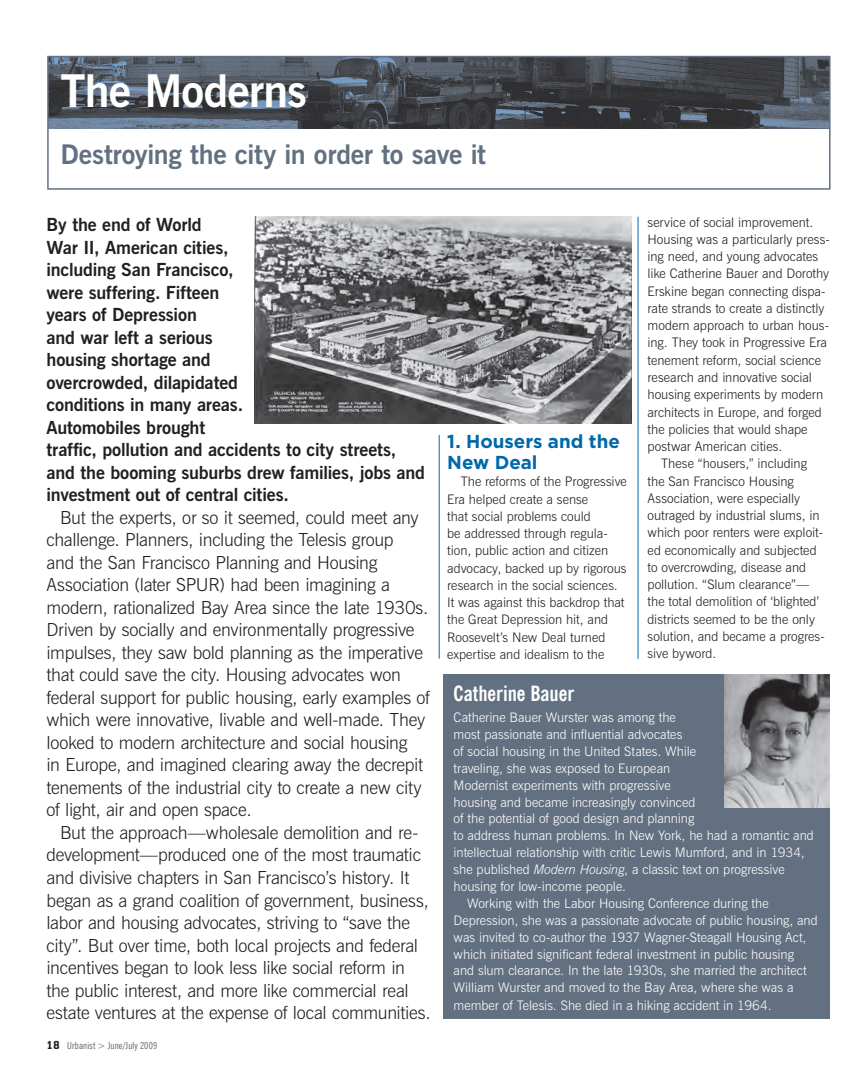
<style>
.page{position:relative;width:867px;height:1085px;background:#fff}
.page>*{position:absolute;margin:0;border:0;box-sizing:border-box;transform-origin:0 0}
.t1{font:700 45px "News Gothic BT";letter-spacing:-.02em;color:#fff}
.t2{font:700 27px "News Gothic BT";letter-spacing:-.01em;color:#637081}
.t3{font:700 condensed 21px "News Gothic BT";color:#fff}
.t4{font:700 18.75px/21px "Gotham";color:#0068a9}
.t5{font:300 18px "News Gothic BT";letter-spacing:-.015em;color:#231f20}
.t6{font:700 18px "News Gothic BT";letter-spacing:-.01em;color:#231f20}
.t7{font:300 13.2px/17.2px "News Gothic BT";color:#231f20}
.t8{font:300 13.2px "News Gothic BT";color:#fff}
.t9{font:condensed 9.75px "News Gothic BT";letter-spacing:.015em;color:#636366}
.s1{font-family:"Cholla Slab Ult";font-weight:700;font-stretch:normal;font-size:12px;color:#231f20}
.s2{font-style:italic}
</style>
<div class="page">
<img style="left:50px;top:59px;width:777px;height:70px">
<div style="left:443px;top:675px;width:387px;height:344px;background:#637081"></div>
<img style="left:724px;top:675px;width:106px;height:132px">
<img style="left:255px;top:217px;width:376px;height:206px">
<div style="left:47px;top:56px;width:783px;height:134px;border:2px solid #637081"></div>
<hr style="left:637px;top:217px;width:1px;height:442px;background:#0068a9">
<hr style="left:439px;top:435px;width:1px;height:223px;background:#0068a9">
<p class="t1" style="left:60px;top:63px;width:248px">The Moderns</p>
<p class="t2" style="left:60px;top:138px;width:427px">Destroying the city in order to save it</p>
<p class="t6" style="left:47px;top:214px;width:157px">By the end of World</p>
<p class="t6" style="left:47px;top:236px;width:183px">War II, American cities,</p>
<p class="t6" style="left:47px;top:259px;width:188px">including San Francisco,</p>
<p class="t6" style="left:47px;top:281px;width:174px">were suffering. Fifteen</p>
<p class="t6" style="left:47px;top:304px;width:152px">years of Depression</p>
<p class="t6" style="left:47px;top:326px;width:168px">and war left a serious</p>
<p class="t6" style="left:47px;top:349px;width:166px">housing shortage and</p>
<p class="t6" style="left:47px;top:371px;width:193px">overcrowded, dilapidated</p>
<p class="t6" style="left:47px;top:394px;width:198px">conditions in many areas.</p>
<p class="t6" style="left:47px;top:416px;width:160px">Automobiles brought</p>
<p class="t6" style="left:47px;top:439px;width:351px">traffic, pollution and accidents to city streets,</p>
<p class="t6" style="left:47px;top:461px;width:380px">and the booming suburbs drew families, jobs and</p>
<p class="t6" style="left:47px;top:484px;width:244px">investment out of central cities.</p>
<p class="t5" style="left:60px;top:506px;width:360px">But the experts, or so it seemed, could meet any</p>
<p class="t5" style="left:47px;top:529px;width:348px">challenge. Planners, including the Telesis group</p>
<p class="t5" style="left:47px;top:551px;width:332px">and the San Francisco Planning and Housing</p>
<p class="t5" style="left:47px;top:574px;width:345px">Association (later SPUR) had been imagining a</p>
<p class="t5" style="left:47px;top:596px;width:383px">modern, rationalized Bay Area since the late 1930s.</p>
<p class="t5" style="left:47px;top:619px;width:369px">Driven by socially and environmentally progressive</p>
<p class="t5" style="left:47px;top:641px;width:378px">impulses, they saw bold planning as the imperative</p>
<p class="t5" style="left:47px;top:664px;width:356px">that could save the city. Housing advocates won</p>
<p class="t5" style="left:47px;top:686px;width:385px">federal support for public housing, early examples of</p>
<p class="t5" style="left:47px;top:709px;width:380px">which were innovative, livable and well-made. They</p>
<p class="t5" style="left:47px;top:731px;width:362px">looked to modern architecture and social housing</p>
<p class="t5" style="left:47px;top:754px;width:378px">in Europe, and imagined clearing away the decrepit</p>
<p class="t5" style="left:47px;top:776px;width:376px">tenements of the industrial city to create a new city</p>
<p class="t5" style="left:47px;top:799px;width:207px">of light, air and open space.</p>
<p class="t5" style="left:60px;top:821px;width:360px">But the approach—wholesale demolition and re-</p>
<p class="t5" style="left:47px;top:844px;width:376px">development—produced one of the most traumatic</p>
<p class="t5" style="left:47px;top:866px;width:364px">and divisive chapters in San Francisco’s history. It</p>
<p class="t5" style="left:47px;top:889px;width:384px">began as a grand coalition of government, business,</p>
<p class="t5" style="left:47px;top:911px;width:365px">labor and housing advocates, striving to “save the</p>
<p class="t5" style="left:47px;top:934px;width:373px">city”. But over time, both local projects and federal</p>
<p class="t5" style="left:47px;top:956px;width:360px">incentives began to look less like social reform in</p>
<p class="t5" style="left:47px;top:979px;width:364px">the public interest, and more like commercial real</p>
<p class="t5" style="left:47px;top:1001px;width:386px">estate ventures at the expense of local communities.</p>
<p class="t9" style="left:47px;top:1039px;width:112px"><span class="s1">18</span> Urbanist &gt; June/July 2009</p>
<p class="t4" style="left:447px;top:430px;width:174px">1. Housers and the<br>N ew Deal</p>
<p class="t7" style="left:447px;top:473px;width:181px;text-indent:14px">The reforms of the Progressive<br>Era helped create a sense<br>that social problems could<br>be addressed through regula&shy;tion, public action and citizen advocacy, backed up by rigorous research in the social sciences.<br>It was against this backdrop that the Great Depression hit, and<br>Roosevelt’s New Deal turned expertise and idealism to the</p>
<p class="t7" style="left:647px;top:213px;width:167px">service of social improvement.</p>
<p class="t7" style="left:647px;top:230px;width:184px">Housing was a particularly press-</p>
<p class="t7" style="left:647px;top:248px;width:172px">ing need, and young advocates</p>
<p class="t7" style="left:647px;top:265px;width:183px">like Catherine Bauer and Dorothy</p>
<p class="t7" style="left:647px;top:282px;width:180px">Erskine began connecting dispa-</p>
<p class="t7" style="left:647px;top:299px;width:178px">rate strands to create a distinctly</p>
<p class="t7" style="left:647px;top:317px;width:183px">modern approach to urban hous-</p>
<p class="t7" style="left:647px;top:334px;width:181px">ing. They took in Progressive Era</p>
<p class="t7" style="left:647px;top:351px;width:175px">tenement reform, social science</p>
<p class="t7" style="left:647px;top:368px;width:166px">research and innovative social</p>
<p class="t7" style="left:647px;top:386px;width:177px">housing experiments by modern</p>
<p class="t7" style="left:647px;top:403px;width:176px">architects in Europe, and forged</p>
<p class="t7" style="left:647px;top:420px;width:161px">the policies that would shape</p>
<p class="t7" style="left:647px;top:437px;width:136px">postwar American cities.</p>
<p class="t7" style="left:661px;top:455px;width:147px">These “housers,” including</p>
<p class="t7" style="left:647px;top:472px;width:148px">the San Francisco Housing</p>
<p class="t7" style="left:647px;top:489px;width:154px">Association, were especially</p>
<p class="t7" style="left:647px;top:506px;width:173px">outraged by industrial slums, in</p>
<p class="t7" style="left:647px;top:524px;width:177px">which poor renters were exploit-</p>
<p class="t7" style="left:647px;top:541px;width:170px">ed economically and subjected</p>
<p class="t7" style="left:647px;top:558px;width:160px">to overcrowding, disease and</p>
<p class="t7" style="left:647px;top:575px;width:163px">pollution. “Slum clearance”—</p>
<p class="t7" style="left:647px;top:593px;width:173px">the total demolition of ‘blighted’</p>
<p class="t7" style="left:647px;top:610px;width:169px">districts seemed to be the only</p>
<p class="t7" style="left:647px;top:627px;width:179px">solution, and became a progres-</p>
<p class="t7" style="left:647px;top:644px;width:70px">sive byword.</p>
<p class="t3" style="left:453px;top:680px;width:122px">Catherine Bauer</p>
<p class="t8" style="left:453px;top:709px;width:224px">Catherine Bauer Wurster was among the</p>
<p class="t8" style="left:453px;top:726px;width:230px">most passionate and influential advocates</p>
<p class="t8" style="left:453px;top:743px;width:244px">of social housing in the United States. While</p>
<p class="t8" style="left:453px;top:760px;width:218px">traveling, she was exposed to European</p>
<p class="t8" style="left:453px;top:777px;width:218px">Modernist experiments with progressive</p>
<p class="t8" style="left:453px;top:794px;width:243px">housing and became increasingly convinced</p>
<p class="t8" style="left:453px;top:810px;width:242px">of the potential of good design and planning</p>
<p class="t8" style="left:453px;top:827px;width:362px">to address human problems. In New York, he had a romantic and</p>
<p class="t8" style="left:453px;top:844px;width:352px">intellectual relationship with critic Lewis Mumford, and in 1934,</p>
<p class="t8" style="left:453px;top:861px;width:332px">she published <span class="s2">Modern Housing</span>, a classic text on progressive</p>
<p class="t8" style="left:453px;top:878px;width:174px">housing for low-income people.</p>
<p class="t8" style="left:467px;top:895px;width:303px">Working with the Labor Housing Conference during the</p>
<p class="t8" style="left:453px;top:912px;width:365px">Depression, she was a passionate advocate of public housing, and</p>
<p class="t8" style="left:453px;top:929px;width:354px">was invited to co-author the 1937 Wagner-Steagall Housing Act,</p>
<p class="t8" style="left:453px;top:945px;width:342px">which initiated significant federal investment in public housing</p>
<p class="t8" style="left:453px;top:962px;width:354px">and slum clearance. In the late 1930s, she married the architect</p>
<p class="t8" style="left:453px;top:979px;width:341px">William Wurster and moved to the Bay Area, where she was a</p>
<p class="t8" style="left:453px;top:996px;width:319px">member of Telesis. She died in a hiking accident in 1964.</p>
</div>
